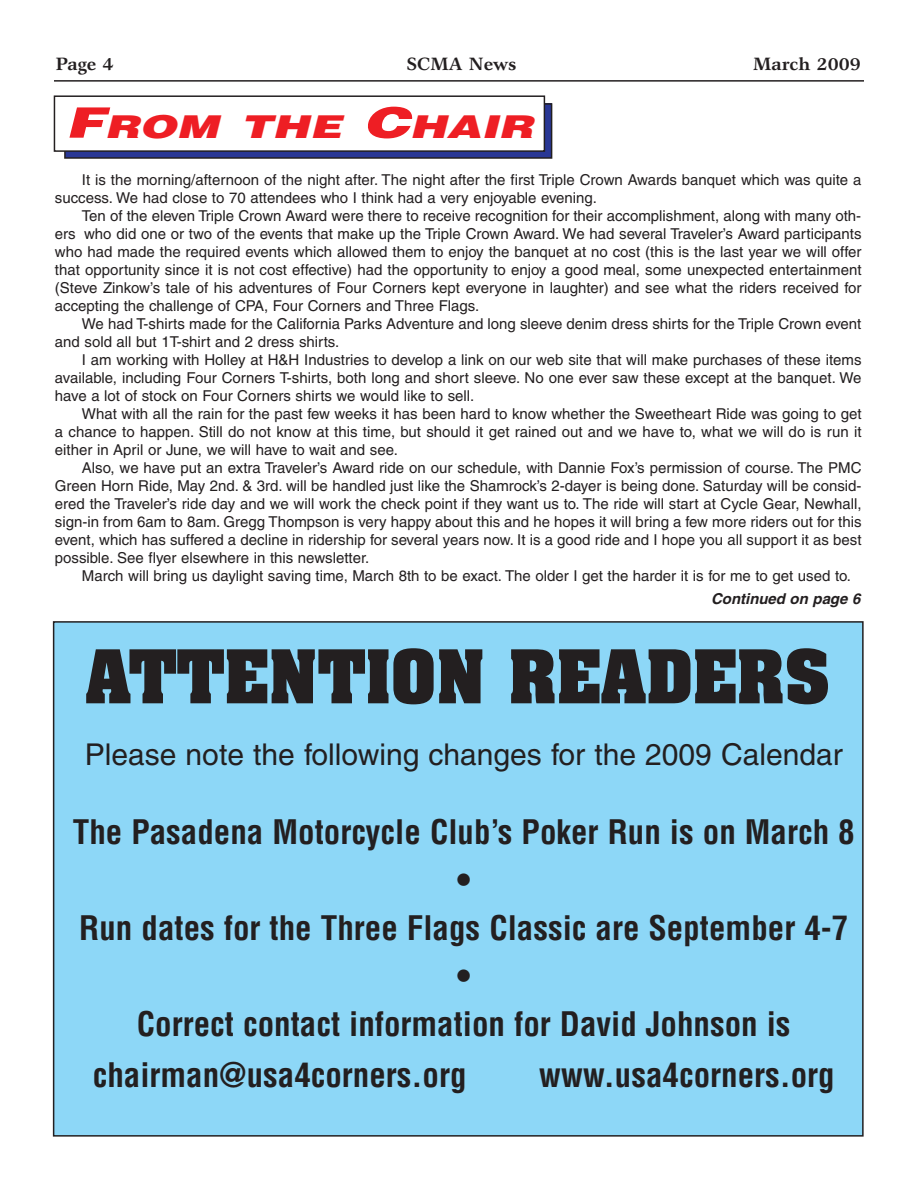
<style>
.page{position:relative;width:918px;height:1188px;background:#fff}
.page>*{position:absolute;margin:0;border:0;box-sizing:border-box;transform-origin:0 0}
.t1{font:700 63px "Aachen";color:#231f20}
.t2{font:700 condensed 33px/48px "Helvetica";color:#231f20;text-align:center}
.t3{font:italic 900 31.5px "Helvetica";color:#ee1e24;scale:1.41 1}
.t4{font:30px "Helvetica";color:#231f20}
.t5{font:700 18px "Garth Graphic";color:#231f20}
.t6{font:15px/18px "Helvetica";color:#231f20;text-align:justify}
.t7{font:italic 700 15px "Helvetica";color:#231f20}
.s1{font-size:42px}
</style>
<div class="page">
<hr style="left:54px;top:80px;width:810px;height:2px;background:#231f20">
<div style="left:65px;top:104px;width:487px;height:54px;background:#293795"></div>
<div style="left:64px;top:103px;width:488px;height:56px;border:1px solid #231f20"></div>
<div style="left:54px;top:96px;width:490px;height:55px;background:#fff"></div>
<div style="left:54px;top:95px;width:491px;height:57px;border:1px solid #231f20"></div>
<div style="left:54px;top:622px;width:809px;height:514px;background:#8dd7f7"></div>
<p class="t5" style="left:56px;top:58px;width:60px">Page 4</p>
<p class="t5" style="left:407px;top:58px;width:111px">SCMA News</p>
<p class="t5" style="left:753px;top:58px;width:109px">March 2009</p>
<h3 class="t3" style="left:65px;top:115px;width:338px"><span class="s1">F</span>ROM THE <span class="s1">C</span>HAIR</h3>
<p class="t6" style="left:55px;top:172px;width:808px;text-indent:27px">It is the morning/afternoon of the night after. The night after the first Triple Crown Awards banquet which was quite a success. We had close to 70 attendees who I think had a very enjoyable evening.</p>
<p class="t6" style="left:55px;top:208px;width:808px;text-indent:27px">Ten of the eleven Triple Crown Award were there to receive recognition for their accomplishment, along with many oth&shy;ers who did one or two of the events that make up the Triple Crown Award. We had several Traveler’s Award participants who had made the required events which allowed them to enjoy the banquet at no cost (this is the last year we will offer that opportunity since it is not cost effective) had the opportunity to enjoy a good meal, some unexpected entertainment (Steve Zinkow’s tale of his adventures of Four Corners kept everyone in laughter) and see what the riders received for accepting the challenge of CPA, Four Corners and Three Flags.</p>
<p class="t6" style="left:55px;top:316px;width:808px;text-indent:27px">We had T-shirts made for the California Parks Adventure and long sleeve denim dress shirts for the Triple Crown event and sold all but 1T-shirt and 2 dress shirts.</p>
<p class="t6" style="left:55px;top:352px;width:808px;text-indent:27px">I am working with Holley at H&amp;H Industries to develop a link on our web site that will make purchases of these items available, including Four Corners T-shirts, both long and short sleeve. No one ever saw these except at the banquet. We have a lot of stock on Four Corners shirts we would like to sell.</p>
<p class="t6" style="left:55px;top:406px;width:808px;text-indent:27px">What with all the rain for the past few weeks it has been hard to know whether the Sweetheart Ride was going to get a chance to happen. Still do not know at this time, but should it get rained out and we have to, what we will do is run it either in April or June, we will have to wait and see.</p>
<p class="t6" style="left:55px;top:460px;width:808px;text-indent:27px">Also, we have put an extra Traveler’s Award ride on our schedule, with Dannie Fox’s permission of course. The PMC Green Horn Ride, May 2nd. &amp; 3rd. will be handled just like the Shamrock’s 2-dayer is being done. Saturday will be consid&shy;ered the Traveler’s ride day and we will work the check point if they want us to. The ride will start at Cycle Gear, Newhall, sign-in from 6am to 8am. Gregg Thompson is very happy about this and he hopes it will bring a few more riders out for this event, which has suffered a decline in ridership for several years now. It is a good ride and I hope you all support it as best possible. See flyer elsewhere in this newsletter.</p>
<p class="t6" style="left:82px;top:568px;width:771px">March will bring us daylight saving time, March 8th to be exact. The older I get the harder it is for me to get used to.</p>
<p class="t7" style="left:711px;top:593px;width:154px">Continued on page 6</p>
<h1 class="t1" style="left:86px;top:649px;width:746px">ATTENTION READERS</h1>
<h3 class="t4" style="left:85px;top:743px;width:760px">Please note the following changes for the 2009 Calendar</h3>
<h2 class="t2" style="left:73px;top:811px;width:783px">The Pasadena Motorcycle Club’s Poker Run is on March 8 •<br>Run dates for the Three Flags Classic are September 4-7 •<br>Correct contact information for David Johnson is</h2>
<h2 class="t2" style="left:93px;top:1054px;width:375px">chairman@usa4corners.org</h2>
<h2 class="t2" style="left:539px;top:1054px;width:297px">www.usa4corners.org</h2>
</div>
